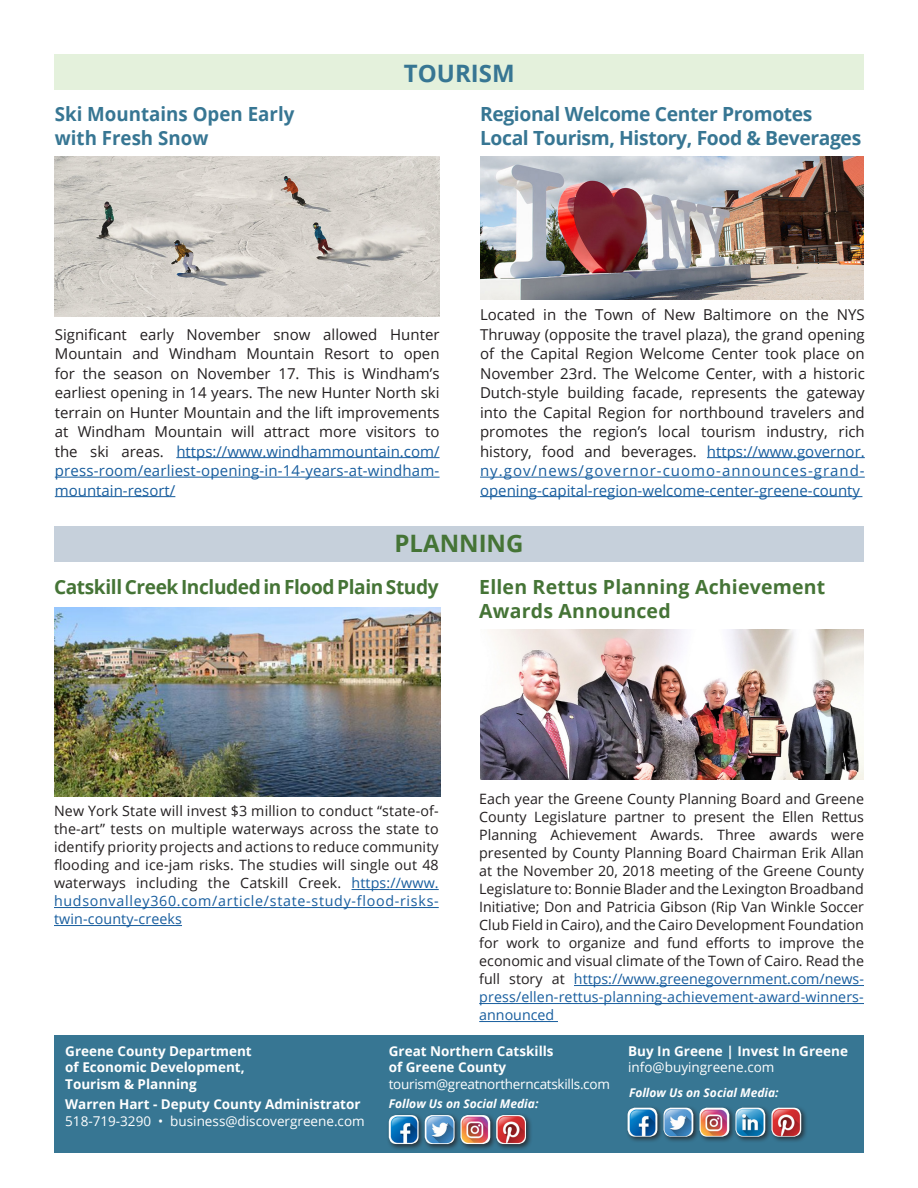
<style>
.page{position:relative;width:918px;height:1188px;background:#fff}
.page>*{position:absolute;margin:0;border:0;box-sizing:border-box;transform-origin:0 0}
.t1{font:700 24px "Open Sans";color:#457436}
.t2{font:700 24px "Open Sans";color:#377693}
.t3{font:700 19.5px/24px "Open Sans";letter-spacing:-.02em;color:#377693}
.t4{font:700 19.5px/24px "Open Sans";letter-spacing:.01em;color:#457436}
.t5{font:700 19.5px "Open Sans";letter-spacing:-.02em;color:#457436}
.t6{font:700 19.5px "Open Sans";color:#377693;scale:.96 1}
.t7{font:15px/19.5px "Open Sans";color:#231f20;text-align:justify}
.t8{font:14.25px/18px "Open Sans";letter-spacing:.01em;color:#231f20;text-align:justify}
.t9{font:700 13.5px "Open Sans";color:#fff}
.t10{font:13.5px "Open Sans";color:#fff}
.t11{font:13.5px "Open Sans";letter-spacing:-.02em;color:#fff}
.t12{font:italic 700 12px "Open Sans";color:#fff}
.s1{color:#175d9e}
</style>
<div class="page">
<hr style="left:352px;top:889px;width:87px;height:1px;background:#175d9e">
<hr style="left:54px;top:907px;width:385px;height:1px;background:#175d9e">
<hr style="left:54px;top:925px;width:128px;height:1px;background:#175d9e">
<hr style="left:574px;top:985px;width:290px;height:1px;background:#175d9e">
<hr style="left:479px;top:1003px;width:385px;height:1px;background:#175d9e">
<hr style="left:479px;top:1021px;width:79px;height:1px;background:#175d9e">
<img style="left:54px;top:608px;width:387px;height:188px">
<div style="left:54px;top:1035px;width:810px;height:117px;background:#377693"></div>
<hr style="left:176px;top:457px;width:264px;height:1px;background:#175d9e">
<hr style="left:55px;top:477px;width:385px;height:1px;background:#175d9e">
<hr style="left:55px;top:496px;width:120px;height:1px;background:#175d9e">
<hr style="left:707px;top:457px;width:158px;height:1px;background:#175d9e">
<hr style="left:480px;top:477px;width:385px;height:1px;background:#175d9e">
<hr style="left:480px;top:496px;width:382px;height:1px;background:#175d9e">
<div style="left:54px;top:54px;width:810px;height:36px;background:#e4f1dc"></div>
<div style="left:54px;top:526px;width:810px;height:36px;background:#c6d0db"></div>
<div style="left:625px;top:1105px;width:39px;height:38px;background:#231f20;opacity:.75"></div>
<img style="left:628px;top:1108px;width:29px;height:29px">
<div style="left:661px;top:1105px;width:39px;height:38px;background:#231f20;opacity:.75"></div>
<img style="left:664px;top:1108px;width:29px;height:29px">
<div style="left:697px;top:1105px;width:39px;height:38px;background:#231f20;opacity:.75"></div>
<img style="left:700px;top:1108px;width:29px;height:29px">
<div style="left:733px;top:1105px;width:39px;height:38px;background:#231f20;opacity:.75"></div>
<img style="left:735px;top:1108px;width:30px;height:29px">
<div style="left:769px;top:1105px;width:39px;height:38px;background:#231f20;opacity:.75"></div>
<img style="left:771px;top:1108px;width:30px;height:29px">
<div style="left:386px;top:1113px;width:39px;height:38px;background:#231f20;opacity:.75"></div>
<img style="left:389px;top:1115px;width:30px;height:29px">
<div style="left:422px;top:1113px;width:39px;height:38px;background:#231f20;opacity:.75"></div>
<img style="left:425px;top:1115px;width:30px;height:29px">
<div style="left:458px;top:1113px;width:39px;height:38px;background:#231f20;opacity:.75"></div>
<img style="left:460px;top:1115px;width:30px;height:29px">
<div style="left:494px;top:1113px;width:39px;height:38px;background:#231f20;opacity:.75"></div>
<img style="left:496px;top:1115px;width:30px;height:29px">
<img style="left:54px;top:157px;width:385px;height:159px">
<img style="left:481px;top:157px;width:383px;height:142px">
<img style="left:481px;top:630px;width:383px;height:150px">
<p class="t6" style="left:55px;top:100px;width:251px">Ski Mountains Open Early</p>
<p class="t6" style="left:55px;top:124px;width:161px">with Fresh Snow</p>
<p class="t2" style="left:404px;top:56px;width:112px">TOURISM</p>
<p class="t3" style="left:480px;top:101px;width:383px">Regional Welcome Center Promotes<br>Local Tourism, History, Food &amp; Beverages</p>
<p class="t7" style="left:55px;top:324px;width:386px">Significant early November snow allowed Hunter Mountain and Windham Mountain Resort to open for the season on November 17. This is Windham’s earliest opening in 14 years. The new Hunter North ski terrain on Hunter Mountain and the lift improvements at Windham Mountain will attract more visitors to the ski areas. <span class="s1">https://www.windhammountain.com/ press-room/earliest-opening-in-14-years-at-windham&shy;mountain-resort/</span></p>
<p class="t7" style="left:480px;top:304px;width:386px">Located in the Town of New Baltimore on the NYS Thruway (opposite the travel plaza), the grand opening of the Capital Region Welcome Center took place on November 23rd. The Welcome Center, with a historic Dutch-style building facade, represents the gateway into the Capital Region for northbound travelers and promotes the region’s local tourism industry, rich history, food and beverages. <span class="s1">https://www.governor. ny.gov/news/governor-cuomo-announces-grand&shy;opening-capital-region-welcome-center-greene-county</span></p>
<p class="t1" style="left:394px;top:526px;width:131px">PLANNING</p>
<p class="t5" style="left:54px;top:573px;width:386px">Catskill Creek Included in Flood Plain Study</p>
<p class="t4" style="left:479px;top:574px;width:348px">Ellen Rettus Planning Achievement<br>Awards Announced</p>
<p class="t8" style="left:54px;top:802px;width:386px">New York State will invest $3 million to conduct “state-of&shy;the-art” tests on multiple waterways across the state to identify priority projects and actions to reduce community flooding and ice-jam risks. The studies will single out 48 waterways including the Catskill Creek. <span class="s1">https://www. hudsonvalley360.com/article/state-study-flood-risks&shy;twin-county-creeks</span></p>
<p class="t8" style="left:479px;top:790px;width:386px">Each year the Greene County Planning Board and Greene County Legislature partner to present the Ellen Rettus Planning Achievement Awards. Three awards were presented by County Planning Board Chairman Erik Allan at the November 20, 2018 meeting of the Greene County Legislature to: Bonnie Blader and the Lexington Broadband Initiative; Don and Patricia Gibson (Rip Van Winkle Soccer Club Field in Cairo), and the Cairo Development Foundation for work to organize and fund efforts to improve the economic and visual climate of the Town of Cairo. Read the full story at <span class="s1">https://www.greenegovernment.com/news&shy;press/ellen-rettus-planning-achievement-award-winners&shy;announced</span></p>
<p class="t9" style="left:65px;top:1042px;width:188px">Greene County Department</p>
<p class="t9" style="left:65px;top:1058px;width:181px">of Economic Development,</p>
<p class="t9" style="left:65px;top:1074px;width:133px">Tourism &amp; Planning</p>
<p class="t9" style="left:65px;top:1095px;width:297px">Warren Hart - Deputy County Administrator</p>
<p class="t10" style="left:65px;top:1111px;width:301px">518-719-3290 • business@discovergreene.com</p>
<p class="t9" style="left:389px;top:1042px;width:166px">Great Northern Catskills</p>
<p class="t9" style="left:389px;top:1058px;width:119px">of Greene County</p>
<p class="t11" style="left:389px;top:1074px;width:223px">tourism@greatnortherncatskills.com</p>
<p class="t12" style="left:389px;top:1095px;width:151px">Follow Us on Social Media:</p>
<p class="t9" style="left:628px;top:1042px;width:221px">Buy In Greene | Invest In Greene</p>
<p class="t10" style="left:628px;top:1058px;width:148px">info@buyingreene.com</p>
<p class="t12" style="left:629px;top:1084px;width:151px">Follow Us on Social Media:</p>
</div>
